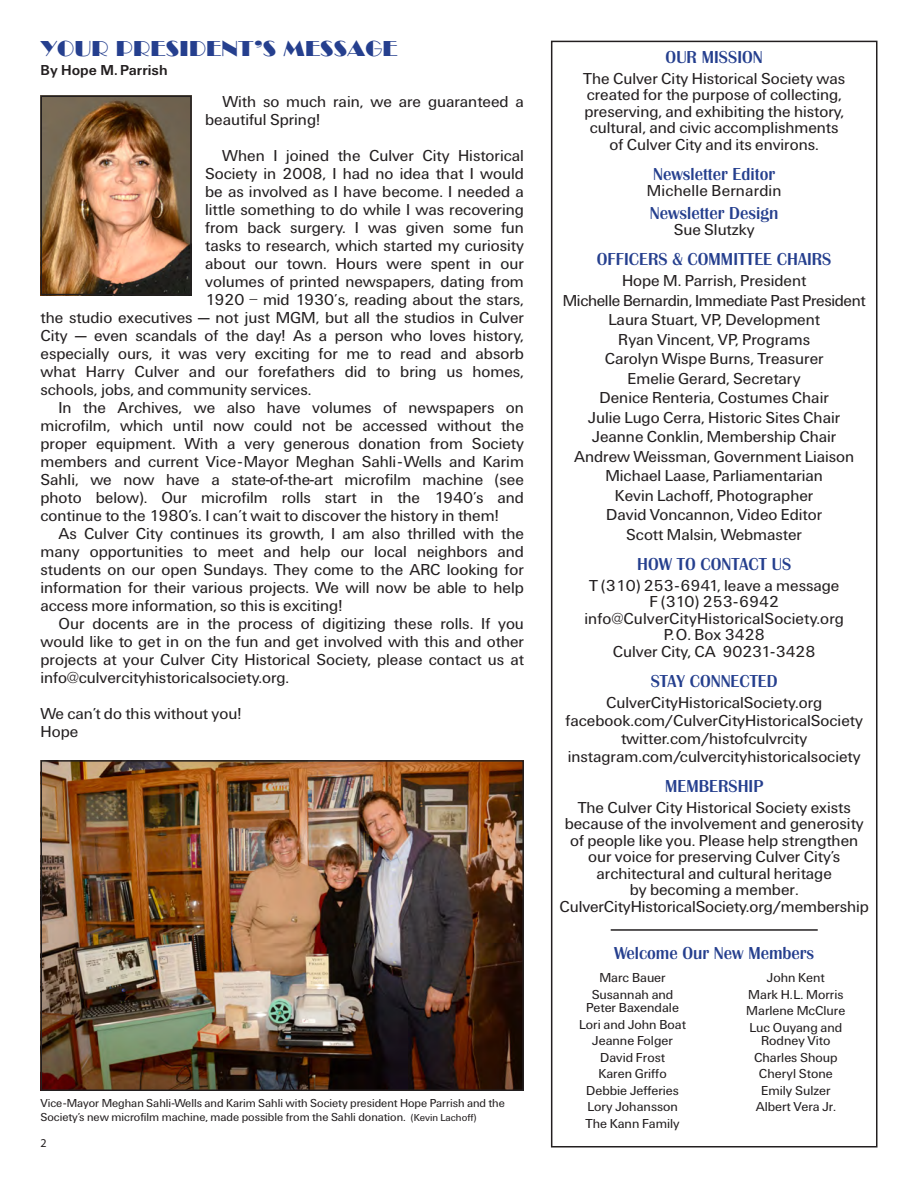
<style>
.page{position:relative;width:918px;height:1188px;background:#fff}
.page>*{position:absolute;margin:0;border:0;box-sizing:border-box;transform-origin:0 0}
.t1{font:22.5px "Broadway";letter-spacing:.01em;color:#253f8e}
.t2{font:18px "Britannic";color:#253f8e}
.t3{font:16.5px/16.5px "U55";color:#231f20;text-align:center}
.t4{font:15px "U65";color:#231f20}
.t5{font:13.5px/16.5px "U55";color:#231f20;text-align:center}
.t6{font:12px/13.5px "U55";color:#231f20}
.t7{font:12px "Myriad Pro";color:#231f20}
.s1{font-size:10.5px}
</style>
<div class="page">
<img style="left:43px;top:99px;width:146px;height:193px">
<div style="left:40px;top:96px;width:152px;height:199px;border:2px solid #231f20"></div>
<img style="left:43px;top:763px;width:478px;height:325px">
<div style="left:40px;top:760px;width:484px;height:331px;border:2px solid #231f20"></div>
<div style="left:551px;top:41px;width:326px;height:1107px;border:2px solid #231f20"></div>
<hr style="left:611px;top:929px;width:207px;height:2px;background:#231f20">
<h1 class="t1" style="left:40px;top:33px;width:359px">YOUR PRESIDENT’S MESSAGE</h1>
<p class="t4" style="left:40px;top:60px;width:129px">By Hope M. Parrish</p>
<p class="t3" style="left:205px;top:93px;width:320px;line-height:18px;text-align:left;text-indent:17px">With so much rain, we are guaranteed a beautiful Spring!</p>
<p class="t3" style="left:222px;top:148px;width:303px">When I joined the Culver City Historical</p>
<p class="t3" style="left:205px;top:166px;width:320px">Society in 2008, I had no idea that I would</p>
<p class="t3" style="left:205px;top:184px;width:320px">be as involved as I have become. I needed a</p>
<p class="t3" style="left:205px;top:202px;width:320px">little something to do while I was recovering</p>
<p class="t3" style="left:205px;top:220px;width:320px">from back surgery. I was given some fun</p>
<p class="t3" style="left:205px;top:238px;width:320px">tasks to research, which started my curiosity</p>
<p class="t3" style="left:205px;top:256px;width:320px">about our town. Hours were spent in our</p>
<p class="t3" style="left:205px;top:274px;width:320px">volumes of printed newspapers, dating from</p>
<p class="t3" style="left:205px;top:292px;width:320px">1920 – mid 1930’s, reading about the stars,</p>
<p class="t3" style="left:41px;top:310px;width:485px">the studio executives — not just MGM, but all the studios in Culver</p>
<p class="t3" style="left:41px;top:328px;width:485px">City — even scandals of the day! As a person who loves history,</p>
<p class="t3" style="left:41px;top:346px;width:485px">especially ours, it was very exciting for me to read and absorb</p>
<p class="t3" style="left:41px;top:364px;width:485px">what Harry Culver and our forefathers did to bring us homes,</p>
<p class="t3" style="left:41px;top:382px;width:272px">schools, jobs, and community services.</p>
<p class="t3" style="left:59px;top:400px;width:467px">In the Archives, we also have volumes of newspapers on</p>
<p class="t3" style="left:41px;top:418px;width:485px">microfilm, which until now could not be accessed without the</p>
<p class="t3" style="left:41px;top:436px;width:485px">proper equipment. With a very generous donation from Society</p>
<p class="t3" style="left:41px;top:454px;width:485px">members and current Vice-Mayor Meghan Sahli - Wells and Karim</p>
<p class="t3" style="left:41px;top:472px;width:485px">Sahli, we now have a state-of-the-art microfilm machine (see</p>
<p class="t3" style="left:41px;top:490px;width:485px">photo below). Our microfilm rolls start in the 1940’s and</p>
<p class="t3" style="left:41px;top:508px;width:460px">continue to the 1980’s. I can’t wait to discover the history in them!</p>
<p class="t3" style="left:59px;top:526px;width:467px">As Culver City continues its growth, I am also thrilled with the</p>
<p class="t3" style="left:41px;top:544px;width:485px">many opportunities to meet and help our local neighbors and</p>
<p class="t3" style="left:41px;top:562px;width:485px">students on our open Sundays. They come to the ARC looking for</p>
<p class="t3" style="left:41px;top:580px;width:485px">information for their various projects. We will now be able to help</p>
<p class="t3" style="left:41px;top:598px;width:303px">access more information, so this is exciting!</p>
<p class="t3" style="left:59px;top:616px;width:467px">Our docents are in the process of digitizing these rolls. If you</p>
<p class="t3" style="left:41px;top:634px;width:485px">would like to get in on the fun and get involved with this and other</p>
<p class="t3" style="left:41px;top:652px;width:485px">projects at your Culver City Historical Society, please contact us at</p>
<p class="t3" style="left:41px;top:670px;width:250px">info@culvercityhistoricalsociety.org.</p>
<p class="t3" style="left:41px;top:705px;width:202px;line-height:18px;text-align:left">We can’t do this without you!<br>Hope</p>
<p class="t6" style="left:40px;top:1097px;width:466px">Vice-Mayor Meghan Sahli-Wells and Karim Sahli with Society president Hope Parrish and the<br>Society’s new microfilm machine, made possible from the Sahli donation. <span class="s1">(Kevin Lachoff)</span></p>
<p class="t7" style="left:40px;top:1136px;width:8px">2</p>
<p class="t2" style="left:666px;top:45px;width:99px">OUR MISSION</p>
<p class="t3" style="left:583px;top:71px;width:263px">The Culver City Historical Society was created for the purpose of collecting, preserving, and exhibiting the history, cultural, and civic accomplishments of Culver City and its environs.</p>
<p class="t2" style="left:653px;top:162px;width:123px">Newsletter Editor</p>
<p class="t3" style="left:647px;top:184px;width:136px">Michelle Bernardin</p>
<p class="t2" style="left:650px;top:201px;width:130px">Newsletter Design</p>
<p class="t3" style="left:674px;top:223px;width:82px">Sue Slutzky</p>
<p class="t2" style="left:597px;top:247px;width:236px">OFFICERS &amp; COMMITTEE CHAIRS</p>
<p class="t3" style="left:563px;top:272px;width:304px;line-height:19.5px">Hope M. Parrish, President<br>Michelle Bernardin, Immediate Past President<br>Laura Stuart, VP, Development<br>Ryan Vincent, VP, Programs<br>Carolyn Wispe Burns, Treasurer<br>Emelie Gerard, Secretary<br>Denice Renteria, Costumes Chair<br>Julie Lugo Cerra, Historic Sites Chair<br>Jeanne Conklin, Membership Chair<br>Andrew Weissman, Government Liaison<br>Michael Laase, Parliamentarian<br>Kevin Lachoff, Photographer<br>David Voncannon, Video Editor<br>Scott Malsin, Webmaster</p>
<p class="t2" style="left:637px;top:552px;width:156px">HOW TO CONTACT US</p>
<p class="t3" style="left:584px;top:578px;width:261px">T (310) 253-6941, leave a message<br>F (310) 253-6942 info@CulverCityHistoricalSociety.org<br>P.O. Box 3428<br>Culver City, CA 90231-3428</p>
<p class="t2" style="left:651px;top:669px;width:128px">STAY CONNECTED</p>
<p class="t3" style="left:566px;top:695px;width:299px;line-height:18px">CulverCityHistoricalSociety.org facebook.com/CulverCityHistoricalSociety twitter.com/histofculvrcity instagram.com/culvercityhistoricalsociety</p>
<p class="t2" style="left:665px;top:774px;width:100px">MEMBERSHIP</p>
<p class="t3" style="left:560px;top:800px;width:311px">The Culver City Historical Society exists because of the involvement and generosity of people like you. Please help strengthen our voice for preserving Culver City’s architectural and cultural heritage<br>by becoming a member.<br>CulverCityHistoricalSociety.org/membership</p>
<p class="t2" style="left:614px;top:941px;width:202px">Welcome Our New Members</p>
<p class="t5" style="left:592px;top:971px;width:83px">Marc Bauer<br>Susannah and</p>
<p class="t5" style="left:579px;top:1001px;width:108px">Peter Baxendale<br>Lori and John Boat<br>Jeanne Folger<br>David Frost<br>Karen Griffo<br>Debbie Jefferies<br>Lory Johansson<br>The Kann Family</p>
<p class="t5" style="left:746px;top:971px;width:101px">John Kent<br>Mark H.L. Morris<br>Marlene McClure<br>Luc Ouyang and</p>
<p class="t5" style="left:754px;top:1034px;width:85px">Rodney Vito<br>Charles Shoup<br>Cheryl Stone<br>Emily Sulzer<br>Albert Vera Jr.</p>
</div>
